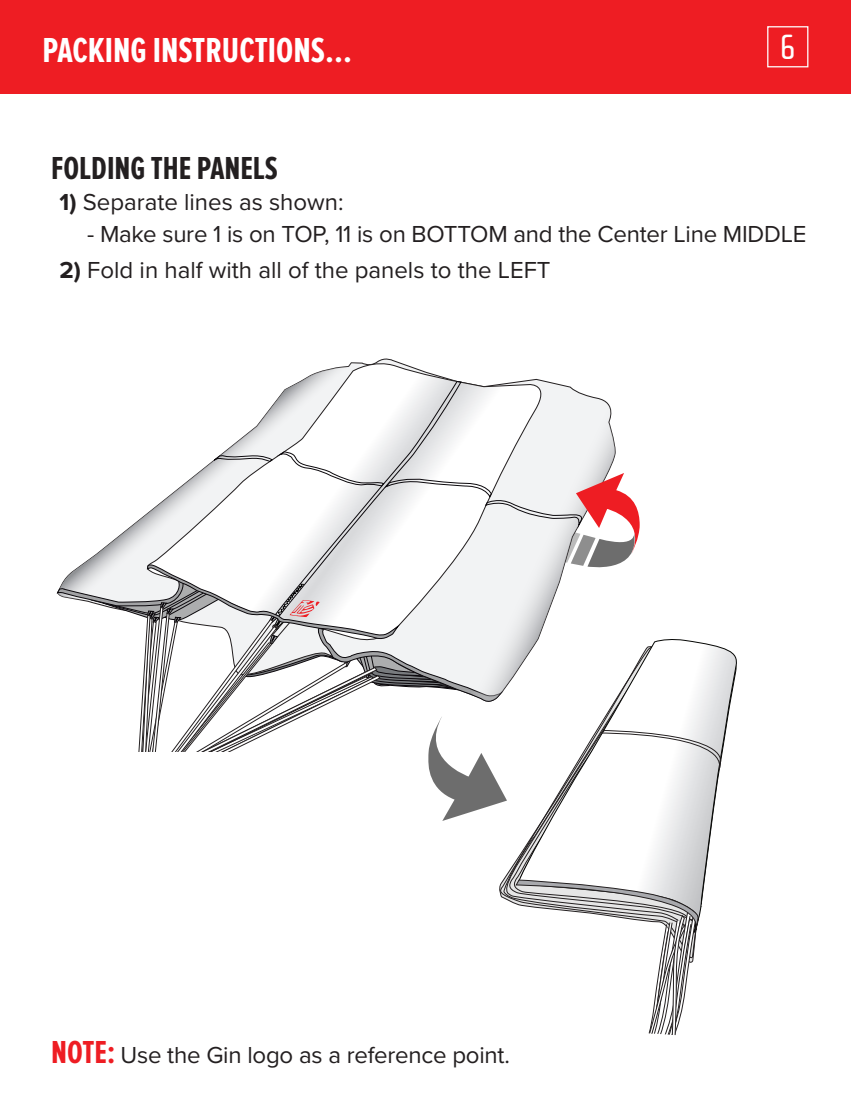
<style>
.page{position:relative;width:851px;height:1106px;background:#fff}
.page>*{position:absolute;margin:0;border:0;box-sizing:border-box;transform-origin:0 0}
.t1{font:700 36px "Proxima Nova Ex Cn";color:#fff}
.t2{font:36px "Cholla Sans OT";color:#fff}
.t3{font:700 33px "Proxima Nova Ex Cn";color:#231f20}
.Main_text_style{font:24px "Proxima Nova";letter-spacing:-.01em;color:#231f20}
.s1{font-weight:700}
.s2{font-family:"Proxima Nova Ex Cn";font-weight:700;font-size:33px;color:#ee1d23}
</style>
<div class="page">
<div style="left:0;top:0;width:850px;height:94px;background:#ee1d23"></div>
<div style="left:767px;top:26px;width:41px;height:41px;border:1px solid #fff"></div>
<svg style="left:550px;top:405px;width:65px;height:47px"></svg>
<svg style="left:146px;top:358px;width:404px;height:94px"></svg>
<svg style="left:275px;top:381px;width:186px;height:71px"></svg>
<svg style="left:725px;top:648px;width:12px;height:89px"></svg>
<svg style="left:57px;top:452px;width:668px;height:584px"></svg>
<p class="t1" style="left:43px;top:30px;width:311px">PACKING INSTRUCTIONS...</p>
<h1 class="t2" style="left:779px;top:27px;width:17px">6</h1>
<p class="t3" style="left:51px;top:150px;width:228px">FOLDING THE PANELS</p>
<p class="Main_text_style" style="left:60px;top:184px;width:285px"><span class="s1">1)</span> Separate lines as shown:</p>
<p class="Main_text_style" style="left:87px;top:216px;width:720px">- Make sure 1 is on TOP, 11 is on BOTTOM and the Center Line MIDDLE</p>
<p class="Main_text_style" style="left:60px;top:252px;width:492px"><span class="s1">2)</span> Fold in half with all of the panels to the LEFT</p>
<p class="Main_text_style" style="left:51px;top:1037px;width:460px"><span class="s2">NOTE:</span> Use the Gin logo as a reference point.</p>
</div>
